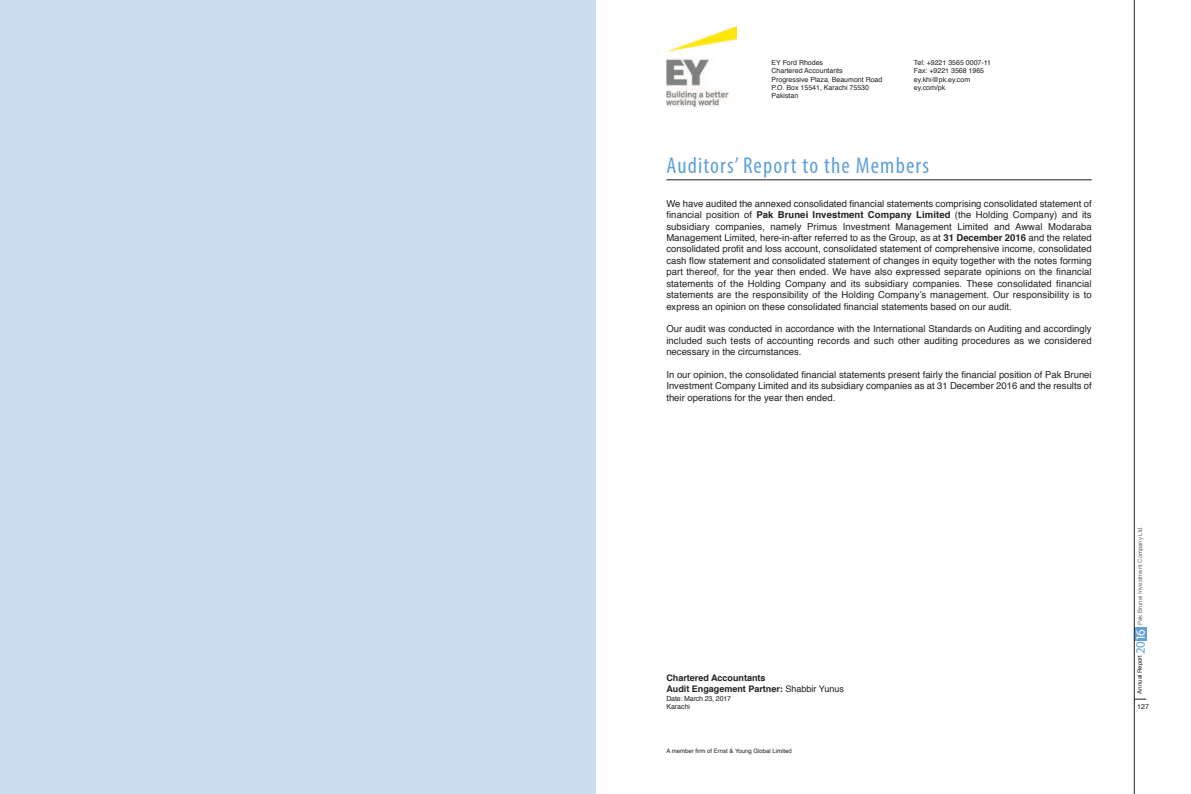
<style>
.page{position:relative;width:1191px;height:794px;background:#fff}
.page>*{position:absolute;margin:0;border:0;box-sizing:border-box;transform-origin:0 0}
.t1{font:condensed 23px "Myriad Pro";letter-spacing:.05em;color:#61a1d7}
.t2{font:13px "Myriad Pro";color:#61a1d7}
.t3{font:9.5px/11.4px "Helvetica";color:#231f20;text-align:justify}
.t4{font:700 9px/10.8px "Helvetica";color:#231f20}
.t5{font:7px/8.4px "Helvetica";color:#231f20}
.t6{font:7px/8.4px "Helvetica";letter-spacing:-.02em;color:#231f20}
.t7{font:6px "Helvetica";color:#231f20}
.t8{font:6px "Helvetica";color:#6c6d70}
.s1{font-weight:700}
.s2{font-weight:400}
.s3{color:#fff}
</style>
<div class="page">
<div style="left:1134px;top:627px;width:12px;height:13px;background:#61a1d7"></div>
<hr style="left:1134px;top:0;width:1px;height:794px;background:#231f20">
<div style="left:0;top:0;width:595px;height:794px;background:#ccddf1"></div>
<hr style="left:666px;top:179px;width:425px;height:1px;background:#231f20">
<img style="left:666px;top:26px;width:70px;height:81px">
<p class="t5" style="left:771px;top:59px;width:112px">EY Ford Rhodes<br>Chartered Accountants<br>Progressive Plaza, Beaumont Road<br>P.O. Box 15541, Karachi 75530<br>Pakistan</p>
<p class="t5" style="left:914px;top:59px;width:79px">Tel: +9221 3565 0007-11<br>Fax: +9221 3568 1965 ey.khi@pk.ey.com ey.com/pk</p>
<h1 class="t1" style="left:666px;top:157px;width:264px">Auditors’Report to the Members</h1>
<p class="t3" style="left:666px;top:199px;width:427px">We have audited the annexed consolidated financial statements comprising consolidated statement of financial position of <span class="s1">Pak Brunei Investment Company Limited</span> (the Holding Company) and its subsidiary companies, namely Primus Investment Management Limited and Awwal Modaraba Management Limited, here-in-after referred to as the Group, as at <span class="s1">31 December 2016</span> and the related consolidated profit and loss account, consolidated statement of comprehensive income, consolidated cash flow statement and consolidated statement of changes in equity together with the notes forming part thereof, for the year then ended. We have also expressed separate opinions on the financial statements of the Holding Company and its subsidiary companies. These consolidated financial statements are the responsibility of the Holding Company’s management. Our responsibility is to express an opinion on these consolidated financial statements based on our audit.</p>
<p class="t3" style="left:666px;top:324px;width:427px">Our audit was conducted in accordance with the International Standards on Auditing and accordingly included such tests of accounting records and such other auditing procedures as we considered necessary in the circumstances.</p>
<p class="t3" style="left:666px;top:370px;width:427px">In our opinion, the consolidated financial statements present fairly the financial position of Pak Brunei Investment Company Limited and its subsidiary companies as at 31 December 2016 and the results of their operations for the year then ended.</p>
<p class="t4" style="left:666px;top:673px;width:179px">Chartered Accountants<br>Audit Engagement Partner: <span class="s2">Shabbir Yunus</span></p>
<p class="t6" style="left:666px;top:695px;width:66px">Date: March 23, 2017<br>Karachi</p>
<p class="t7" style="left:666px;top:748px;width:127px">A member firm of Ernst &amp; Young Global Limited</p>
<p class="t8" style="left:1137px;top:625px;width:101px;rotate:-90deg">Pak Brunei Investment Company Ltd.</p>
<h2 class="t2" style="left:1135px;top:653px;width:26px;rotate:-90deg">20<span class="s3">16</span></h2>
<p class="t7" style="left:1137px;top:693px;width:40px;rotate:-90deg">Annual Report</p>
<p class="t5" style="left:1137px;top:703px;width:13px">127</p>
</div>
